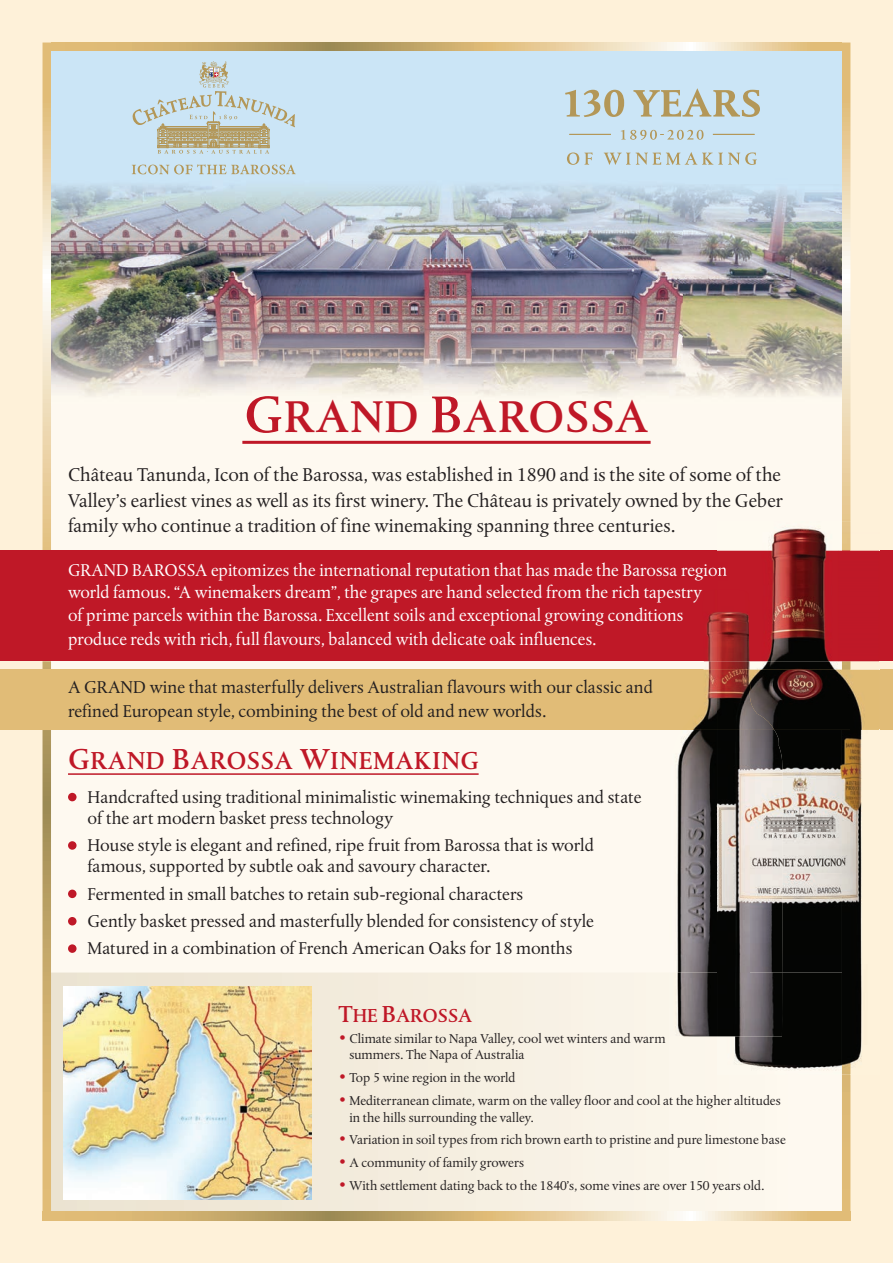
<style>
.page{position:relative;width:893px;height:1263px;background:#fef1d9}
.page>*{position:absolute;margin:0;border:0;box-sizing:border-box;transform-origin:0 0}
.t1{font:500 46.2px "Albertina MT Std";letter-spacing:.02em;color:#bf1827}
.t2{font:500 25.5px "Albertina MT Std";letter-spacing:.02em;color:#bf1827}
.t3{font:19.5px/25.5px "DTL Albertina T";color:#231f20;text-align:justify}
.t4{font:500 19.5px "Albertina MT Std";color:#bf1827}
.t5{font:18px/21px "DTL Albertina T";color:#231f20}
.t6{font:18px/23px "DTL Albertina T";color:#fff}
.t7{font:13.5px/16.5px "DTL Albertina T";color:#231f20}
.s1{font-size:53.7px}
.s2{font-size:30px}
.s3{font-size:24px}
.s4{font-size:16.5px;color:#bf1827}
</style>
<div class="page">
<div style="left:47px;top:47px;width:799px;height:1169px;background:#fef9f0"></div>
<svg style="left:51px;top:972px;width:791px;height:240px"></svg>
<svg style="left:51px;top:43px;width:791px;height:8px"></svg>
<svg style="left:51px;top:1212px;width:791px;height:8px"></svg>
<svg style="left:43px;top:43px;width:8px;height:1177px"></svg>
<svg style="left:842px;top:43px;width:8px;height:1177px"></svg>
<img style="left:51px;top:266px;width:791px;height:15px">
<hr style="left:51px;top:51px;width:791px;height:1px;background:#cbe5f6">
<img style="left:842px;top:51px;width:1px;height:215px">
<img style="left:51px;top:52px;width:791px;height:214px">
<img style="left:842px;top:281px;width:1px;height:124px">
<img style="left:51px;top:281px;width:791px;height:115px">
<hr style="left:68px;top:773px;width:411px;height:2px;background:#bf1827">
<div style="left:68px;top:793px;width:9px;height:8px;background:#bf1827;border-radius:50%"></div>
<div style="left:68px;top:841px;width:9px;height:9px;background:#bf1827;border-radius:50%"></div>
<div style="left:68px;top:889px;width:9px;height:9px;background:#bf1827;border-radius:50%"></div>
<div style="left:68px;top:917px;width:9px;height:8px;background:#bf1827;border-radius:50%"></div>
<div style="left:68px;top:944px;width:9px;height:9px;background:#bf1827;border-radius:50%"></div>
<div style="left:0;top:551px;width:893px;height:110px;background:#bf1827"></div>
<div style="left:0;top:670px;width:893px;height:60px;background:#e1bc77"></div>
<img style="left:670px;top:661px;width:47px;height:375px">
<img style="left:706px;top:612px;width:11px;height:49px">
<img style="left:682px;top:670px;width:35px;height:60px">
<img style="left:850px;top:521px;width:29px;height:30px">
<img style="left:850px;top:661px;width:29px;height:9px">
<img style="left:850px;top:730px;width:12px;height:344px">
<img style="left:717px;top:528px;width:125px;height:23px">
<img style="left:750px;top:661px;width:92px;height:9px">
<img style="left:783px;top:730px;width:59px;height:143px">
<img style="left:783px;top:873px;width:59px;height:99px">
<img style="left:717px;top:972px;width:125px;height:102px">
<img style="left:842px;top:521px;width:8px;height:553px">
<img style="left:767px;top:551px;width:83px;height:110px">
<img style="left:750px;top:670px;width:113px;height:60px">
<img style="left:717px;top:567px;width:10px;height:9px">
<img style="left:717px;top:612px;width:33px;height:360px">
<img style="left:750px;top:730px;width:33px;height:242px">
<img style="left:717px;top:972px;width:65px;height:64px">
<hr style="left:242px;top:441px;width:409px;height:3px;background:#bf1827">
<img style="left:64px;top:986px;width:247px;height:213px">
<svg style="left:132px;top:164px;width:164px;height:10px"></svg>
<svg style="left:132px;top:61px;width:163px;height:93px"></svg>
<svg style="left:567px;top:152px;width:190px;height:13px"></svg>
<svg style="left:565px;top:88px;width:195px;height:29px"></svg>
<svg style="left:621px;top:130px;width:82px;height:10px"></svg>
<hr style="left:569px;top:134px;width:42px;height:1px;background:#b39758">
<hr style="left:713px;top:134px;width:41px;height:1px;background:#b39758">
<h1 class="t1" style="left:244px;top:390px;width:406px"><span class="s1">G</span>RAND <span class="s1">B</span>AROSSA</h1>
<p class="t3" style="left:68px;top:462px;width:716px">Château Tanunda, Icon of the Barossa, was established in 1890 and is the site of some of the Valley’s earliest vines as well as its first winery. The Château is privately owned by the Geber family who continue a tradition of fine winemaking spanning three centuries.</p>
<p class="t6" style="left:68px;top:558px;width:661px">GRAND BAROSSA epitomizes the international reputation that has made the Barossa region world famous. “A winemakers dream”, the grapes are hand selected from the rich tapestry<br>of prime parcels within the Barossa. Excellent soils and exceptional growing conditions produce reds with rich, full flavours, balanced with delicate oak influences.</p>
<p class="t5" style="left:68px;top:675px;width:587px;line-height:24px">A GRAND wine that masterfully delivers Australian flavours with our classic and refined European style, combining the best of old and new worlds.</p>
<h2 class="t2" style="left:68px;top:746px;width:413px"><span class="s2">G</span>RAND <span class="s2">B</span>AROSSA <span class="s2">W</span>INEMAKING</h2>
<p class="t5" style="left:88px;top:786px;width:555px">Handcrafted using traditional minimalistic winemaking techniques and state of the art modern basket press technology</p>
<p class="t5" style="left:88px;top:835px;width:508px">House style is elegant and refined, ripe fruit from Barossa that is world famous, supported by subtle oak and savoury character.</p>
<p class="t5" style="left:88px;top:880px;width:508px;line-height:27.5px">Fermented in small batches to retain sub-regional characters<br>Gently basket pressed and masterfully blended for consistency of style<br>Matured in a combination of French American Oaks for 18 months</p>
<p class="t4" style="left:338px;top:1004px;width:135px"><span class="s3">T</span>HE <span class="s3">B</span>AROSSA</p>
<p class="t7" style="left:349px;top:1030px;width:318px;text-indent:-11px"><span class="s4">•</span> Climate similar to Napa Valley, cool wet winters and warm summers. The Napa of Australia</p>
<p class="t7" style="left:338px;top:1069px;width:179px"><span class="s4">•</span> Top 5 wine region in the world</p>
<p class="t7" style="left:349px;top:1092px;width:433px;text-indent:-11px"><span class="s4">•</span> Mediterranean climate, warm on the valley floor and cool at the higher altitudes in the hills surrounding the valley.</p>
<p class="t7" style="left:338px;top:1132px;width:449px"><span class="s4">•</span> Variation in soil types from rich brown earth to pristine and pure limestone base</p>
<p class="t7" style="left:338px;top:1154px;width:187px"><span class="s4">•</span> A community of family growers</p>
<p class="t7" style="left:338px;top:1177px;width:427px"><span class="s4">•</span> With settlement dating back to the 1840’s, some vines are over 150 years old.</p>
</div>
